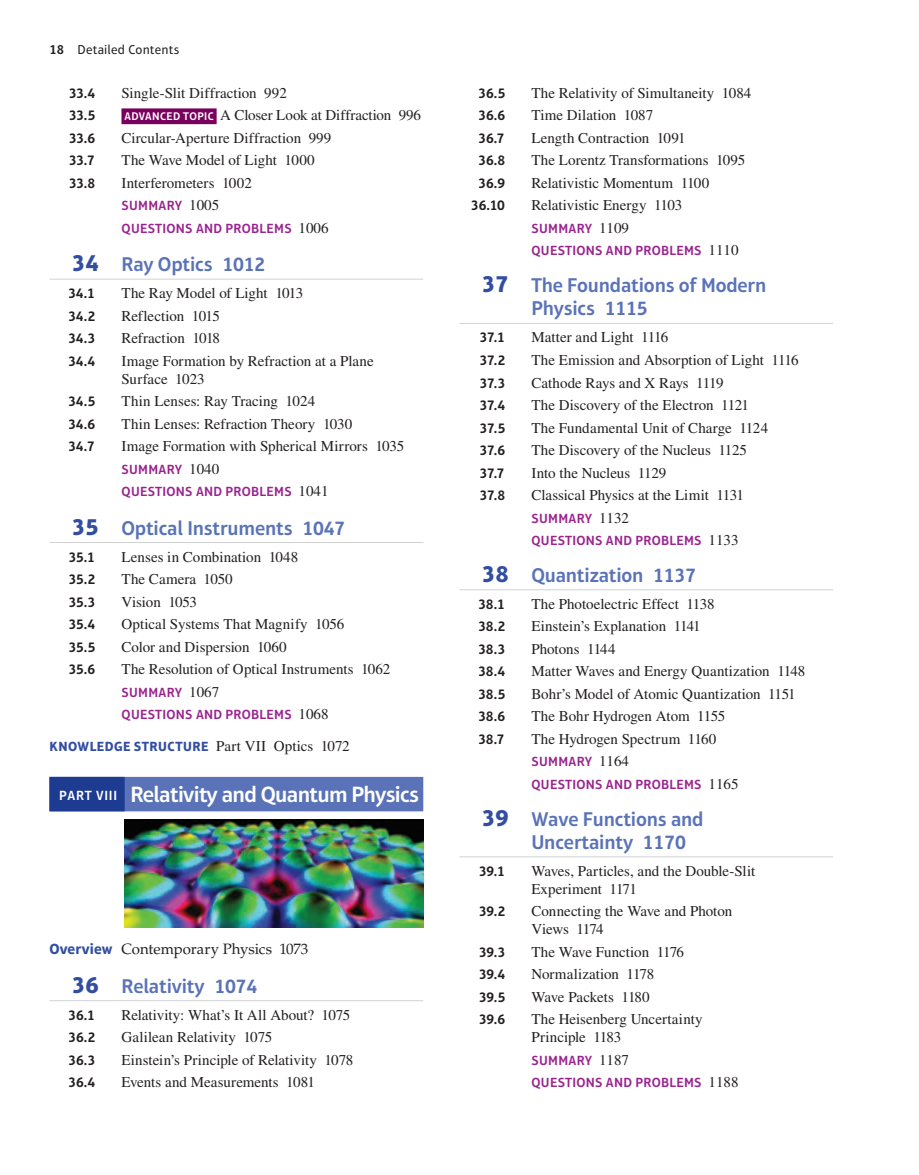
<style>
.page{position:relative;width:919px;height:1175px;background:#fff}
.page>*{position:absolute;margin:0;border:0;box-sizing:border-box;transform-origin:0 0}
.t1{font:600 22.5px "Aptifer Sans LT Pro";letter-spacing:-.03em;color:#fff}
.t2{font:600 20.25px/23.2px "Aptifer Sans LT Pro";letter-spacing:-.01em;color:#5a73b8}
.t3{font:15px/18px "Times LT Pro";color:#231f20}
.t4{font:15px "Palatino LT Pro";letter-spacing:-.005em;color:#231f20}
.t5{font:600 14.4px "Aptifer Sans LT Pro";letter-spacing:-.025em;color:#231f20}
.t6{font:600 13.5px/22.5px "Aptifer Sans LT Pro";letter-spacing:.025em;color:#99248e}
.t7{font:700 13.5px "Aptifer Sans LT Pro";letter-spacing:.035em;color:#324ea1}
.t8{font:13.2px "Aptifer Sans LT Pro";letter-spacing:.01em;color:#231f20}
.s1{font-weight:600;font-size:13.5px}
.s2{font-family:"Aptifer Sans LT Pro";font-weight:600;font-size:11.25px;color:#fff}
.s3{font-family:"Times LT Pro";font-weight:400;font-size:15px;color:#231f20}
.s4{font-weight:700;font-size:24px;color:#324ea1}
.s5{font-size:13.5px}
.s6{font-family:"Aptifer Sans LT Pro";font-weight:700;color:#324ea1}
</style>
<div class="page">
<div style="left:121px;top:108px;width:95px;height:16px;background:#79015e"></div>
<hr style="left:49px;top:279px;width:374px;height:1px;background:#d1d2d4">
<hr style="left:49px;top:542px;width:374px;height:1px;background:#d1d2d4">
<div style="left:49px;top:777px;width:374px;height:34px;background:#5a73b8"></div>
<div style="left:49px;top:777px;width:76px;height:34px;background:#1e3b92"></div>
<hr style="left:49px;top:1000px;width:374px;height:1px;background:#d1d2d4">
<img style="left:125px;top:820px;width:298px;height:107px">
<hr style="left:459px;top:323px;width:373px;height:1px;background:#d1d2d4">
<hr style="left:459px;top:589px;width:373px;height:1px;background:#d1d2d4">
<hr style="left:459px;top:856px;width:373px;height:1px;background:#d1d2d4">
<p class="t8" style="left:49px;top:42px;width:131px"><span class="s1">18</span> Detailed Contents</p>
<p class="t5" style="left:69px;top:85px;width:28px">33.4</p>
<p class="t3" style="left:121px;top:84px;width:167px">Single-Slit Diffraction 992</p>
<p class="t5" style="left:69px;top:107px;width:28px">33.5</p>
<p class="t3" style="left:124px;top:106px;width:298px"><span class="s2">ADVANCED TOPIC</span> A Closer Look at Diffraction 996</p>
<p class="t5" style="left:69px;top:130px;width:28px">33.6</p>
<p class="t3" style="left:121px;top:129px;width:211px">Circular-Aperture Diffraction 999</p>
<p class="t5" style="left:69px;top:152px;width:27px">33.7</p>
<p class="t3" style="left:121px;top:151px;width:195px">The Wave Model of Light 1000</p>
<p class="t5" style="left:69px;top:175px;width:28px">33.8</p>
<p class="t3" style="left:121px;top:174px;width:132px">Interferometers 1002</p>
<p class="t6" style="left:122px;top:194px;width:208px">SUMMARY <span class="s3">1005<br></span>QUESTIONS AND PROBLEMS <span class="s3">1006</span></p>
<h2 class="t2" style="left:72px;top:253px;width:194px"><span class="s4">34</span> Ray Optics 1012</h2>
<p class="t5" style="left:68px;top:285px;width:28px">34.1</p>
<p class="t3" style="left:121px;top:284px;width:183px">The Ray Model of Light 1013</p>
<p class="t5" style="left:68px;top:307px;width:29px">34.2</p>
<p class="t3" style="left:121px;top:307px;width:100px">Reflection 1015</p>
<p class="t5" style="left:68px;top:330px;width:29px">34.3</p>
<p class="t3" style="left:121px;top:329px;width:100px">Refraction 1018</p>
<p class="t5" style="left:68px;top:352px;width:29px">34.4</p>
<p class="t3" style="left:121px;top:352px;width:253px">Image Formation by Refraction at a Plane<br>Surface 1023</p>
<p class="t5" style="left:68px;top:393px;width:29px">34.5</p>
<p class="t3" style="left:121px;top:392px;width:195px">Thin Lenses: Ray Tracing 1024</p>
<p class="t5" style="left:68px;top:415px;width:28px">34.6</p>
<p class="t3" style="left:121px;top:415px;width:232px">Thin Lenses: Refraction Theory 1030</p>
<p class="t5" style="left:68px;top:438px;width:28px">34.7</p>
<p class="t3" style="left:121px;top:437px;width:284px">Image Formation with Spherical Mirrors 1035</p>
<p class="t6" style="left:122px;top:458px;width:208px">SUMMARY <span class="s3">1040<br></span>QUESTIONS AND PROBLEMS <span class="s3">1041</span></p>
<h2 class="t2" style="left:72px;top:516px;width:274px"><span class="s4">35</span> Optical Instruments 1047</h2>
<p class="t5" style="left:69px;top:548px;width:28px">35.1</p>
<p class="t3" style="left:121px;top:547px;width:178px">Lenses in Combination 1048</p>
<p class="t5" style="left:69px;top:571px;width:28px">35.2</p>
<p class="t3" style="left:121px;top:570px;width:113px">The Camera 1050</p>
<p class="t5" style="left:69px;top:593px;width:28px">35.3</p>
<p class="t3" style="left:121px;top:592px;width:77px">Vision 1053</p>
<p class="t5" style="left:69px;top:616px;width:28px">35.4</p>
<p class="t3" style="left:121px;top:615px;width:224px">Optical Systems That Magnify 1056</p>
<p class="t5" style="left:69px;top:638px;width:28px">35.5</p>
<p class="t3" style="left:121px;top:637px;width:167px">Color and Dispersion 1060</p>
<p class="t5" style="left:69px;top:661px;width:28px">35.6</p>
<p class="t3" style="left:121px;top:660px;width:270px">The Resolution of Optical Instruments 1062</p>
<p class="t6" style="left:122px;top:680px;width:208px">SUMMARY <span class="s3">1067<br></span>QUESTIONS AND PROBLEMS <span class="s3">1068</span></p>
<p class="t7" style="left:50px;top:738px;width:301px">KNOWLEDGE STRUCTURE <span class="s3">Part VII Optics 1072</span></p>
<h1 class="t1" style="left:59px;top:781px;width:361px"><span class="s5">PART VIII</span> Relativity and Quantum Physics</h1>
<p class="t4" style="left:49px;top:940px;width:260px"><span class="s6">Overview</span> Contemporary Physics 1073</p>
<h2 class="t2" style="left:72px;top:974px;width:186px"><span class="s4">36</span> Relativity 1074</h2>
<p class="t5" style="left:68px;top:1006px;width:28px">36.1</p>
<p class="t3" style="left:121px;top:1005px;width:230px">Relativity: What’s It All About? 1075</p>
<p class="t5" style="left:68px;top:1029px;width:29px">36.2</p>
<p class="t3" style="left:121px;top:1028px;width:152px">Galilean Relativity 1075</p>
<p class="t5" style="left:68px;top:1051px;width:28px">36.3</p>
<p class="t3" style="left:121px;top:1050px;width:233px">Einstein’s Principle of Relativity 1078</p>
<p class="t5" style="left:68px;top:1074px;width:28px">36.4</p>
<p class="t3" style="left:121px;top:1073px;width:195px">Events and Measurements 1081</p>
<p class="t5" style="left:478px;top:85px;width:28px">36.5</p>
<p class="t3" style="left:531px;top:84px;width:221px">The Relativity of Simultaneity 1084</p>
<p class="t5" style="left:478px;top:107px;width:28px">36.6</p>
<p class="t3" style="left:531px;top:106px;width:123px">Time Dilation 1087</p>
<p class="t5" style="left:478px;top:130px;width:28px">36.7</p>
<p class="t3" style="left:531px;top:129px;width:156px">Length Contraction 1091</p>
<p class="t5" style="left:478px;top:152px;width:28px">36.8</p>
<p class="t3" style="left:531px;top:151px;width:215px">The Lorentz Transformations 1095</p>
<p class="t5" style="left:478px;top:175px;width:28px">36.9</p>
<p class="t3" style="left:531px;top:174px;width:179px">Relativistic Momentum 1100</p>
<p class="t5" style="left:471px;top:197px;width:35px">36.10</p>
<p class="t3" style="left:531px;top:196px;width:152px">Relativistic Energy 1103</p>
<p class="t6" style="left:531px;top:217px;width:208px">SUMMARY <span class="s3">1109<br></span>QUESTIONS AND PROBLEMS <span class="s3">1110</span></p>
<h2 class="t2" style="left:531px;top:274px;width:236px;text-indent:-49px"><span class="s4">37</span> The Foundations of Modern<br>Physics 1115</h2>
<p class="t5" style="left:479px;top:329px;width:26px">37.1</p>
<p class="t3" style="left:531px;top:328px;width:138px">Matter and Light 1116</p>
<p class="t5" style="left:479px;top:352px;width:27px">37.2</p>
<p class="t3" style="left:531px;top:351px;width:268px">The Emission and Absorption of Light 1116</p>
<p class="t5" style="left:479px;top:374px;width:27px">37.3</p>
<p class="t3" style="left:531px;top:373px;width:193px">Cathode Rays and X Rays 1119</p>
<p class="t5" style="left:479px;top:397px;width:27px">37.4</p>
<p class="t3" style="left:531px;top:396px;width:219px">The Discovery of the Electron 1121</p>
<p class="t5" style="left:479px;top:419px;width:27px">37.5</p>
<p class="t3" style="left:531px;top:418px;width:238px">The Fundamental Unit of Charge 1124</p>
<p class="t5" style="left:479px;top:442px;width:27px">37.6</p>
<p class="t3" style="left:531px;top:441px;width:217px">The Discovery of the Nucleus 1125</p>
<p class="t5" style="left:479px;top:464px;width:26px">37.7</p>
<p class="t3" style="left:531px;top:463px;width:136px">Into the Nucleus 1129</p>
<p class="t5" style="left:479px;top:487px;width:27px">37.8</p>
<p class="t3" style="left:531px;top:486px;width:214px">Classical Physics at the Limit 1131</p>
<p class="t6" style="left:531px;top:506px;width:208px">SUMMARY <span class="s3">1132<br></span>QUESTIONS AND PROBLEMS <span class="s3">1133</span></p>
<h2 class="t2" style="left:482px;top:563px;width:215px"><span class="s4">38</span> Quantization 1137</h2>
<p class="t5" style="left:478px;top:595px;width:28px">38.1</p>
<p class="t3" style="left:531px;top:595px;width:185px">The Photoelectric Effect 1138</p>
<p class="t5" style="left:478px;top:618px;width:28px">38.2</p>
<p class="t3" style="left:531px;top:617px;width:171px">Einstein’s Explanation 1141</p>
<p class="t5" style="left:478px;top:640px;width:28px">38.3</p>
<p class="t3" style="left:531px;top:640px;width:86px">Photons 1144</p>
<p class="t5" style="left:478px;top:663px;width:28px">38.4</p>
<p class="t3" style="left:531px;top:662px;width:275px">Matter Waves and Energy Quantization 1148</p>
<p class="t5" style="left:478px;top:685px;width:28px">38.5</p>
<p class="t3" style="left:531px;top:685px;width:266px">Bohr’s Model of Atomic Quantization 1151</p>
<p class="t5" style="left:478px;top:708px;width:28px">38.6</p>
<p class="t3" style="left:531px;top:707px;width:195px">The Bohr Hydrogen Atom 1155</p>
<p class="t5" style="left:478px;top:730px;width:28px">38.7</p>
<p class="t3" style="left:531px;top:730px;width:186px">The Hydrogen Spectrum 1160</p>
<p class="t6" style="left:531px;top:750px;width:208px">SUMMARY <span class="s3">1164<br></span>QUESTIONS AND PROBLEMS <span class="s3">1165</span></p>
<h2 class="t2" style="left:531px;top:807px;width:173px;text-indent:-49px"><span class="s4">39</span> Wave Functions and<br>Uncertainty 1170</h2>
<p class="t5" style="left:479px;top:862px;width:27px">39.1</p>
<p class="t3" style="left:531px;top:862px;width:225px">Waves, Particles, and the Double-Slit<br>Experiment 1171</p>
<p class="t5" style="left:479px;top:903px;width:28px">39.2</p>
<p class="t3" style="left:531px;top:902px;width:202px">Connecting the Wave and Photon<br>Views 1174</p>
<p class="t5" style="left:479px;top:943px;width:28px">39.3</p>
<p class="t3" style="left:531px;top:943px;width:154px">The Wave Function 1176</p>
<p class="t5" style="left:479px;top:966px;width:28px">39.4</p>
<p class="t3" style="left:531px;top:965px;width:124px">Normalization 1178</p>
<p class="t5" style="left:479px;top:988px;width:28px">39.5</p>
<p class="t3" style="left:531px;top:988px;width:120px">Wave Packets 1180</p>
<p class="t5" style="left:479px;top:1011px;width:27px">39.6</p>
<p class="t3" style="left:531px;top:1010px;width:173px">The Heisenberg Uncertainty<br>Principle 1183</p>
<p class="t6" style="left:531px;top:1049px;width:208px">SUMMARY <span class="s3">1187<br></span>QUESTIONS AND PROBLEMS <span class="s3">1188</span></p>
</div>
